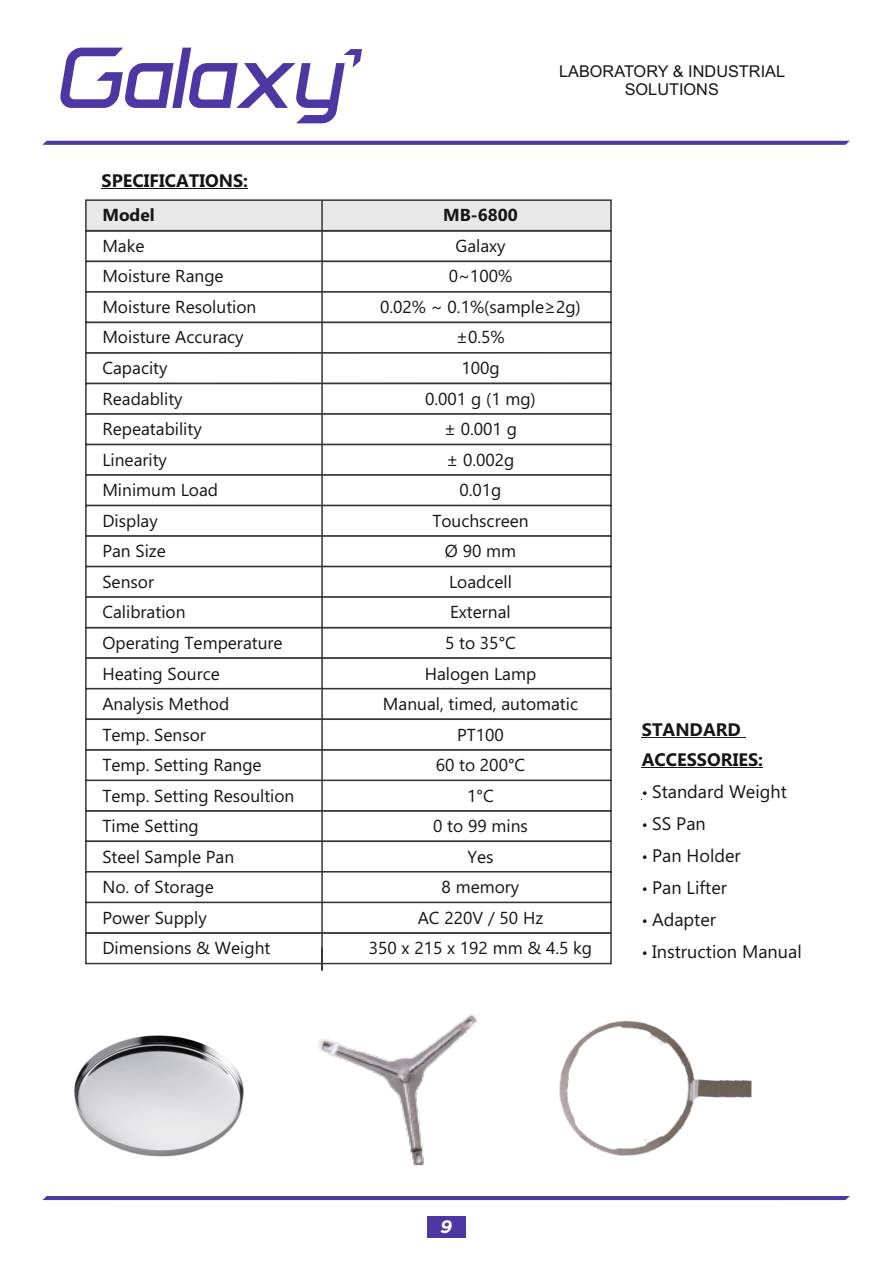
<style>
.page{position:relative;width:893px;height:1263px;background:#fff}
.page>*{position:absolute;margin:0;border:0;box-sizing:border-box;transform-origin:0 0}
.t1{font:18.15px "Ebrima";color:#151616}
.t2{font:700 18.15px/30.2px "Ebrima";color:#151616}
.t3{font:italic 700 18px "Gotham";color:#fff}
.t4{font:17.4px/30.6px "Ebrima";color:#151616}
.t5{font:700 17.4px "Ebrima";color:#151616}
.t6{font:16.35px/18.1px "Arial";color:#151616;text-align:center}
.s1{font-size:15px}
</style>
<div class="page">
<svg style="left:60px;top:48px;width:302px;height:75px"></svg>
<svg style="left:42px;top:141px;width:808px;height:4px;background:#5641a7"></svg>
<hr style="left:42px;top:1196px;width:808px;height:4px;background:#4e38a3">
<hr style="left:102px;top:188px;width:146px;height:1px;background:#151616">
<hr style="left:642px;top:737px;width:104px;height:1px;background:#151616">
<hr style="left:642px;top:767px;width:121px;height:1px;background:#151616">
<svg style="left:85px;top:199px;width:527px;height:772px"></svg>
<img style="left:74px;top:1035px;width:170px;height:122px">
<img style="left:318px;top:1014px;width:159px;height:152px">
<img style="left:559px;top:1020px;width:193px;height:136px">
<div style="left:427px;top:1216px;width:38px;height:22px;background:#4d37a2"></div>
<p class="t2" style="left:102px;top:167px;width:148px">SPECIFICATIONS:</p>
<p class="t5" style="left:102px;top:209px;width:54px">Model</p>
<p class="t4" style="left:102px;top:232px;width:194px">Make<br>Moisture Range<br>Moisture Resolution<br>Moisture Accuracy<br>Capacity<br>Readablity<br>Repeatability<br>Linearity<br>Minimum Load<br>Display<br>Pan Size<br>Sensor<br>Calibration<br>Operating Temperature<br>Heating Source<br>Analysis Method<br>Temp. Sensor<br>Temp. Setting Range<br>Temp. Setting Resoultion<br>Time Setting<br>Steel Sample Pan<br>No. of Storage<br>Power Supply<br>Dimensions &amp; Weight</p>
<p class="t6" style="left:559px;top:64px;width:228px">LABORATORY &amp; INDUSTRIAL<br>SOLUTIONS</p>
<p class="t5" style="left:443px;top:209px;width:76px">MB-6800</p>
<p class="t4" style="left:369px;top:232px;width:225px;text-align:center">Galaxy<br>0~100%<br>0.02% ~ 0.1%(sample≥2g) ±0.5%<br>100g<br>0.001 g (1 mg)<br>± 0.001 g<br>± 0.002g<br>0.01g<br>Touchscreen<br>Ø 90 mm<br>Loadcell<br>External<br>5 to 35°C<br>Halogen Lamp<br>Manual, timed, automatic<br>PT100<br>60 to 200°C<br>1°C<br>0 to 99 mins<br>Yes<br>8 memory<br>AC 220V / 50 Hz<br>350 x 215 x 192 mm &amp; 4.5 kg</p>
<p class="t2" style="left:642px;top:716px;width:123px">STANDARD<br>ACCESSORIES:</p>
<p class="t1" style="left:642px;top:785px;width:146px"><span class="s1">•</span> Standard Weight</p>
<p class="t1" style="left:642px;top:817px;width:65px"><span class="s1">•</span> SS Pan</p>
<p class="t1" style="left:642px;top:849px;width:101px"><span class="s1">•</span> Pan Holder</p>
<p class="t1" style="left:642px;top:881px;width:87px"><span class="s1">•</span> Pan Lifter</p>
<p class="t1" style="left:642px;top:913px;width:76px"><span class="s1">•</span> Adapter</p>
<p class="t1" style="left:642px;top:945px;width:161px"><span class="s1">•</span> Instruction Manual</p>
<p class="t3" style="left:440px;top:1220px;width:13px">9</p>
</div>
